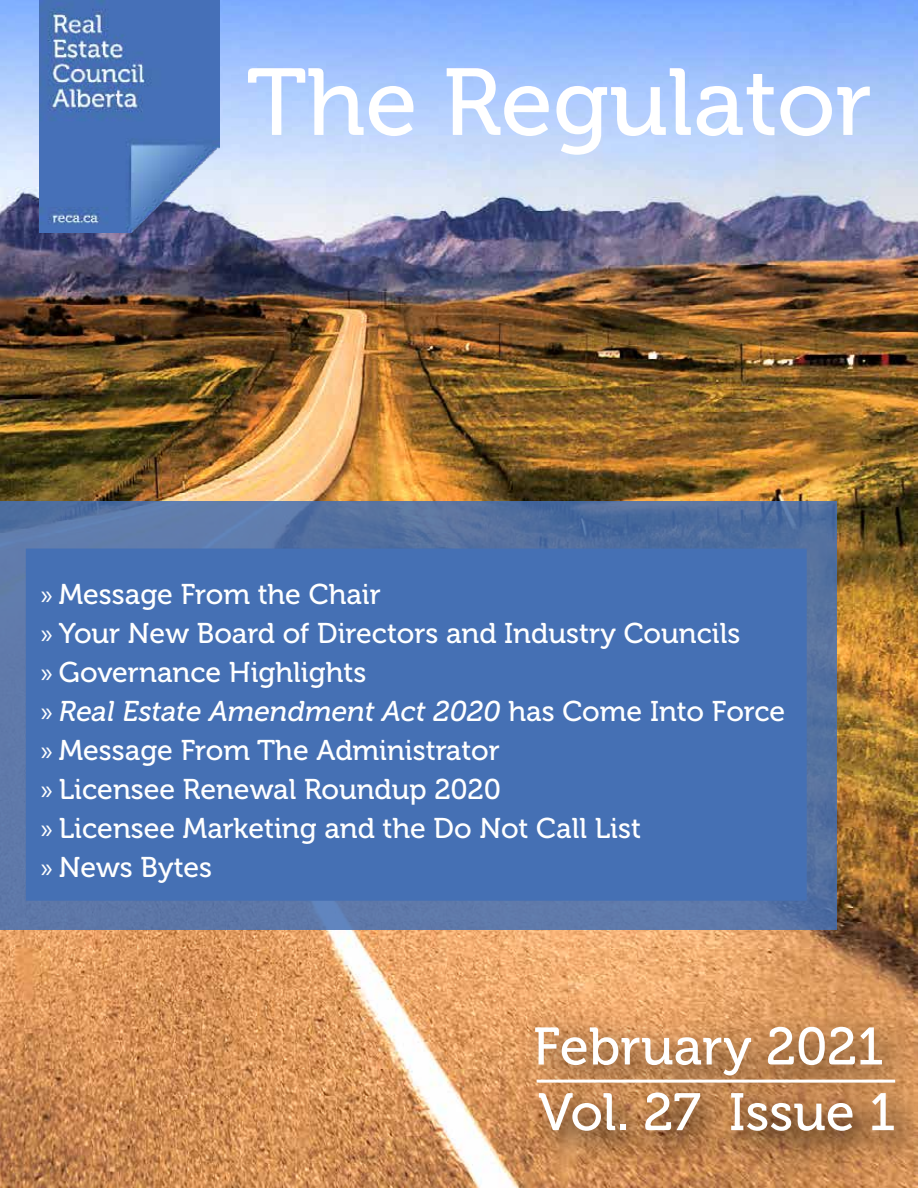
<style>
.page{position:relative;width:918px;height:1188px;background:#fff}
.page>*{position:absolute;margin:0;border:0;box-sizing:border-box;transform-origin:0 0}
.t1{font:94.5px "Museo 500";color:#fff}
.t2{font:52.5px/65.7px "Museo 500";color:#fff}
.t3{font:28.5px/39px "Museo 500";color:#fff}
.s1{font-family:"Myriad Pro"}
.s2{font-style:italic}
</style>
<div class="page">
<img style="left:0;top:0;width:918px;height:1188px">
<div style="left:515px;top:1005px;width:403px;height:112px;background:#000;opacity:.59"></div>
<div style="left:521px;top:1074px;width:397px;height:97px;background:#000;opacity:.59"></div>
<img style="left:40px;top:0;width:179px;height:232px">
<svg style="left:0;top:501px;width:837px;height:429px;background:#5874a4"></svg>
<div style="left:27px;top:549px;width:779px;height:351px;background:#4570b4"></div>
<div style="left:26px;top:549px;width:781px;height:352px;border:2px solid #4570b4"></div>
<hr style="left:537px;top:1080px;width:358px;height:3px;background:#fff">
<h1 class="t1" style="left:247px;top:51px;width:627px">The Regulator</h1>
<p class="t3" style="left:41px;top:575px;width:746px"><span class="s1">»</span> Message From the Chair<br><span class="s1">»</span> Your New Board of Directors and Industry Councils<br><span class="s1">»</span> Governance Highlights<br><span class="s1">»</span> <span class="s2">Real Estate Amendment Act 2020</span> has Come Into Force <span class="s1">»</span> Message From The Administrator<br><span class="s1">»</span> Licensee Renewal Roundup 2020<br><span class="s1">»</span> Licensee Marketing and the Do Not Call List<br><span class="s1">»</span> News Bytes</p>
<h2 class="t2" style="left:533px;top:1014px;width:364px">February 2021<br>Vol. 27 Issue 1</h2>
</div>
